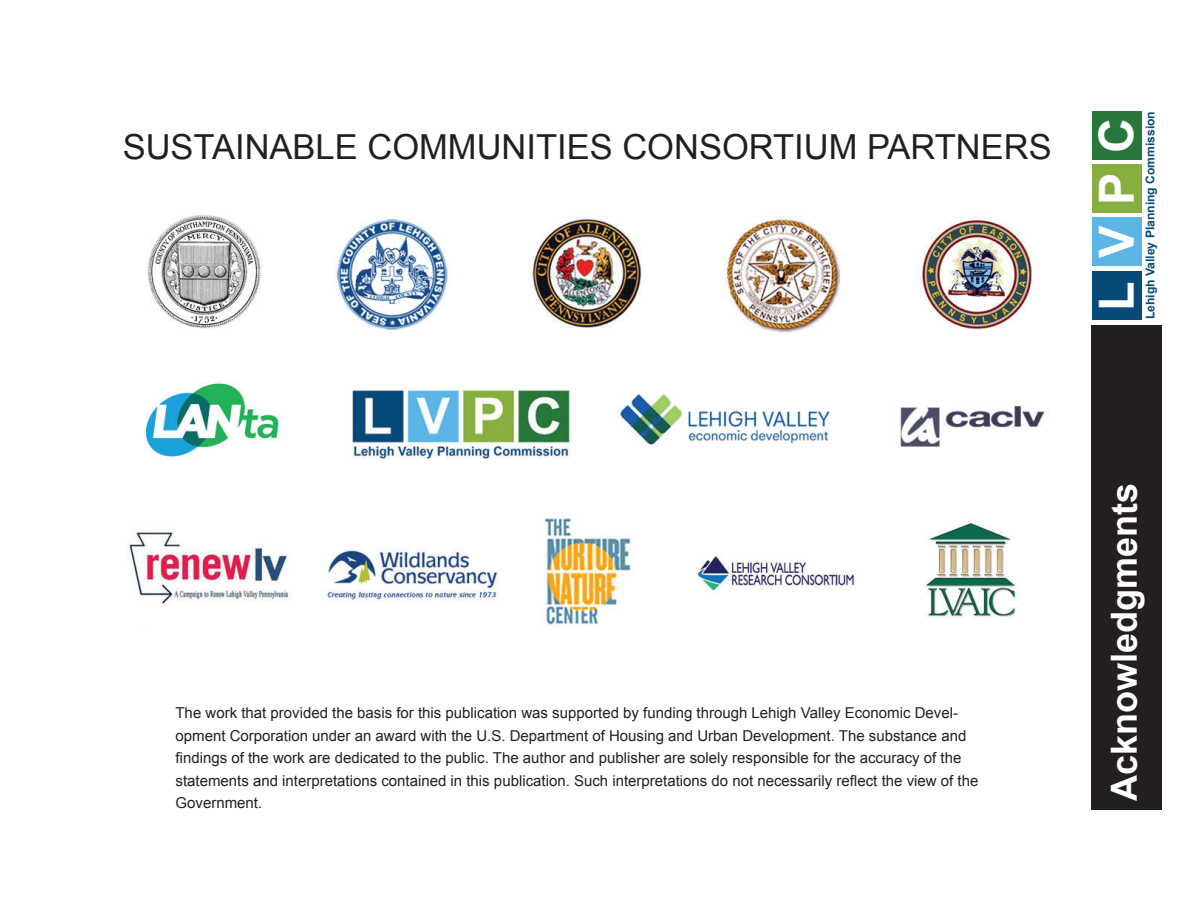
<style>
.page{position:relative;width:1188px;height:918px;background:#fff}
.page>*{position:absolute;margin:0;border:0;box-sizing:border-box;transform-origin:0 0}
.t1{font:700 48.45px "Arial";color:#fff}
.t2{font:700 36px "Arial";color:#fff}
.t3{font:34.5px "Arial";color:#231f20}
.t4{font:15px/22.5px "Arial";color:#231f20}
.t5{font:700 12.15px "Arial";color:#054a79}
</style>
<div class="page">
<div style="left:1091px;top:325px;width:71px;height:485px;background:#231f20"></div>
<div style="left:1092px;top:271px;width:50px;height:49px;background:#054a79"></div>
<div style="left:1092px;top:217px;width:50px;height:49px;background:#5db5e5"></div>
<div style="left:1092px;top:111px;width:50px;height:49px;background:#28773b"></div>
<div style="left:1092px;top:164px;width:50px;height:49px;background:#87af3f"></div>
<img style="left:129px;top:215px;width:916px;height:410px">
<p class="t3" style="left:123px;top:124px;width:931px">SUSTAINABLE COMMUNITIES CONSORTIUM PARTNERS</p>
<h1 class="t1" style="left:1084px;top:311px;width:195px;rotate:-90deg">L V P C</h1>
<p class="t5" style="left:1142px;top:319px;width:209px;rotate:-90deg">Lehigh Valley Planning Commission</p>
<p class="t4" style="left:176px;top:702px;width:804px">The work that provided the basis for this publication was supported by funding through Lehigh Valley Economic Devel&shy;opment Corporation under an award with the U.S. Department of Housing and Urban Development. The substance and findings of the work are dedicated to the public. The author and publisher are solely responsible for the accuracy of the statements and interpretations contained in this publication. Such interpretations do not necessarily reflect the view of the Government.</p>
<h2 class="t2" style="left:1100px;top:801px;width:320px;rotate:-90deg">Acknowledgments</h2>
</div>
